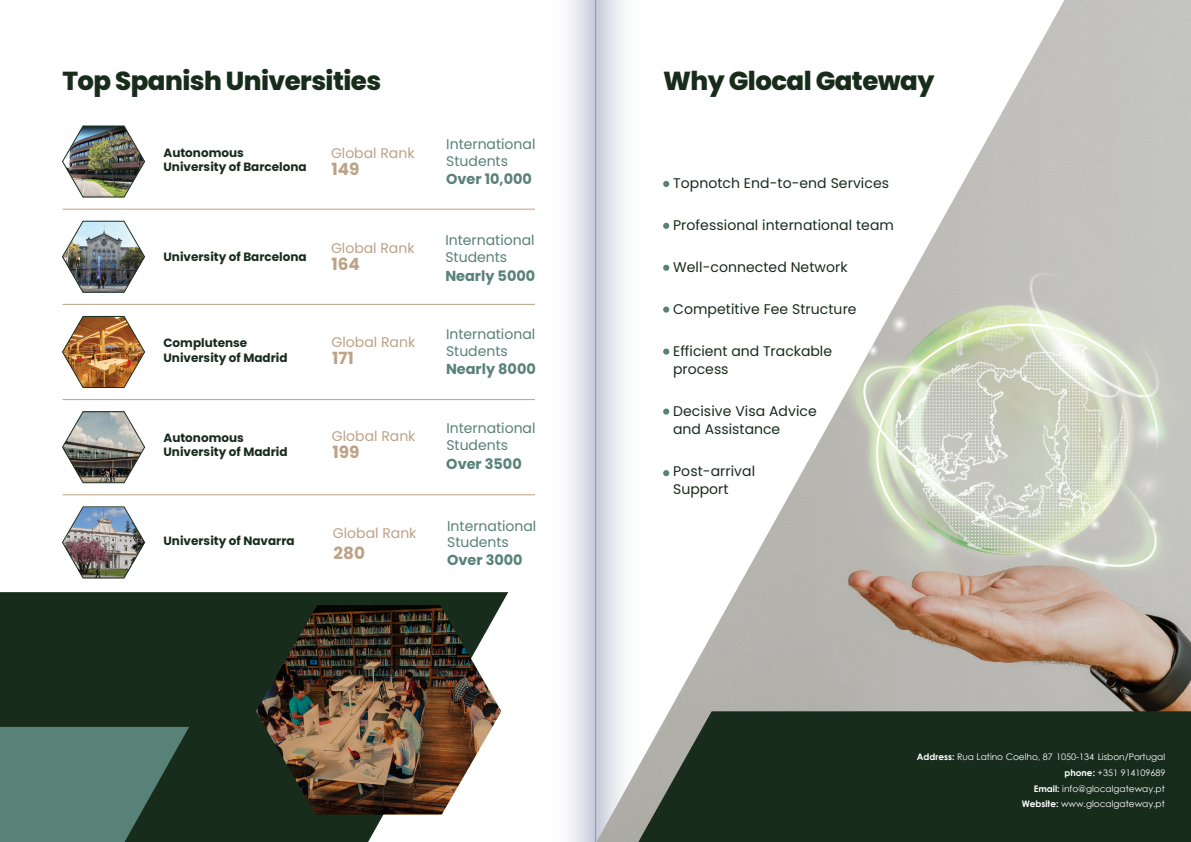
<style>
.page{position:relative;width:1191px;height:842px;background:#fff}
.page>*{position:absolute;margin:0;border:0;box-sizing:border-box;transform-origin:0 0}
.t1{font:800 26px "Poppins";letter-spacing:-.02em;color:#182c1c}
.t2{font:700 16.8px "Poppins";color:#bda286}
.t3{font:700 14.4px "Poppins";color:#588277}
.t4{font:14px/18px "Poppins";letter-spacing:.005em;color:#182c1c}
.t5{font:14px/16.8px "Poppins";color:#588277}
.t6{font:14px "Poppins";color:#bda286}
.t7{font:700 12px/14.4px "Poppins";color:#182c1c}
.t8{font:9px/16.4px "Century Gothic";color:#fff;text-align:right}
.s1{font-weight:700}
</style>
<div class="page">
<svg style="left:0;top:592px;width:508px;height:250px;fill:#182c1c"></svg>
<svg style="left:0;top:727px;width:189px;height:115px"></svg>
<svg style="left:663px;top:181px;width:6px;height:6px"></svg>
<svg style="left:663px;top:223px;width:6px;height:6px"></svg>
<svg style="left:663px;top:265px;width:6px;height:6px"></svg>
<div style="left:663px;top:306px;width:6px;height:7px;background:#588277;border-radius:50%"></div>
<div style="left:663px;top:348px;width:6px;height:7px;background:#588277;border-radius:50%"></div>
<div style="left:663px;top:408px;width:6px;height:7px;background:#588277;border-radius:50%"></div>
<div style="left:595px;top:0;width:52px;height:842px;background:linear-gradient(to right,#ced2df,#fff)"></div>
<div style="left:544px;top:0;width:51px;height:842px;background:linear-gradient(to right,#fff,#d2d6e2)"></div>
<img style="left:256px;top:605px;width:245px;height:209px">
<img style="left:62px;top:220px;width:83px;height:73px">
<img style="left:62px;top:125px;width:84px;height:73px">
<img style="left:62px;top:315px;width:83px;height:73px">
<svg style="left:62px;top:411px;width:84px;height:73px"></svg>
<img style="left:62px;top:506px;width:84px;height:73px">
<hr style="left:63px;top:209px;width:472px;height:1px;background:#bda286">
<hr style="left:63px;top:304px;width:472px;height:1px;background:#bda286">
<hr style="left:63px;top:399px;width:472px;height:1px;background:#bda286">
<hr style="left:63px;top:494px;width:472px;height:1px;background:#bda286">
<img style="left:807px;top:208px;width:384px;height:503px">
<img style="left:596px;top:462px;width:211px;height:249px">
<svg style="left:544px;top:711px;width:647px;height:131px;fill:#182c1c"></svg>
<h1 class="t1" style="left:62px;top:66px;width:320px">Top Spanish Universities</h1>
<h1 class="t1" style="left:663px;top:66px;width:273px">Why Glocal Gateway</h1>
<p class="t7" style="left:163px;top:146px;width:145px">Autonomous<br>University of Barcelona</p>
<p class="t6" style="left:331px;top:145px;width:85px">Global Rank</p>
<p class="t5" style="left:446px;top:136px;width:91px">International<br>Students</p>
<p class="t2" style="left:332px;top:160px;width:29px">149</p>
<p class="t3" style="left:446px;top:171px;width:87px">Over 10,000</p>
<p class="t7" style="left:163px;top:249px;width:145px">University of Barcelona</p>
<p class="t7" style="left:163px;top:336px;width:126px">Complutense<br>University of Madrid</p>
<p class="t7" style="left:163px;top:431px;width:126px">Autonomous<br>University of Madrid</p>
<p class="t7" style="left:163px;top:534px;width:133px">University of Navarra</p>
<p class="t6" style="left:331px;top:240px;width:85px">Global Rank</p>
<p class="t5" style="left:445px;top:232px;width:91px">International<br>Students</p>
<p class="t2" style="left:332px;top:254px;width:30px">164</p>
<p class="t3" style="left:445px;top:267px;width:91px">Nearly 5000</p>
<p class="t6" style="left:332px;top:334px;width:85px">Global Rank</p>
<p class="t5" style="left:446px;top:326px;width:91px">International<br>Students</p>
<p class="t2" style="left:332px;top:348px;width:23px">171</p>
<p class="t3" style="left:446px;top:361px;width:91px">Nearly 8000</p>
<p class="t6" style="left:332px;top:428px;width:85px">Global Rank</p>
<p class="t5" style="left:446px;top:420px;width:91px">International<br>Students</p>
<p class="t2" style="left:332px;top:443px;width:28px">199</p>
<p class="t3" style="left:446px;top:455px;width:77px">Over 3500</p>
<p class="t6" style="left:333px;top:525px;width:85px">Global Rank</p>
<p class="t5" style="left:447px;top:517px;width:91px">International<br>Students</p>
<p class="t2" style="left:333px;top:544px;width:33px">280</p>
<p class="t3" style="left:447px;top:552px;width:77px">Over 3000</p>
<p class="t4" style="left:673px;top:174px;width:217px">Topnotch End-to-end Services</p>
<p class="t4" style="left:673px;top:216px;width:222px">Professional international team</p>
<p class="t4" style="left:673px;top:258px;width:176px">Well-connected Network</p>
<p class="t4" style="left:673px;top:300px;width:185px">Competitive Fee Structure</p>
<p class="t4" style="left:673px;top:342px;width:160px">Efficient and Trackable process</p>
<p class="t4" style="left:673px;top:402px;width:145px">Decisive Visa Advice and Assistance</p>
<p class="t4" style="left:673px;top:462px;width:84px">Post-arrival<br>Support</p>
<p class="t8" style="left:917px;top:748px;width:250px"><span class="s1">Address:</span> Rua Latino Coelho, 87 1050-134 Lisbon/Portugal <span class="s1">phone:</span> +351 914109689</p>
<p class="t8" style="left:1021px;top:795px;width:145px"><span class="s1">Website:</span> www.glocalgateway.pt</p>
<p class="t8" style="left:1033px;top:780px;width:132px"><span class="s1">Email:</span> info@glocalgateway.pt</p>
</div>
